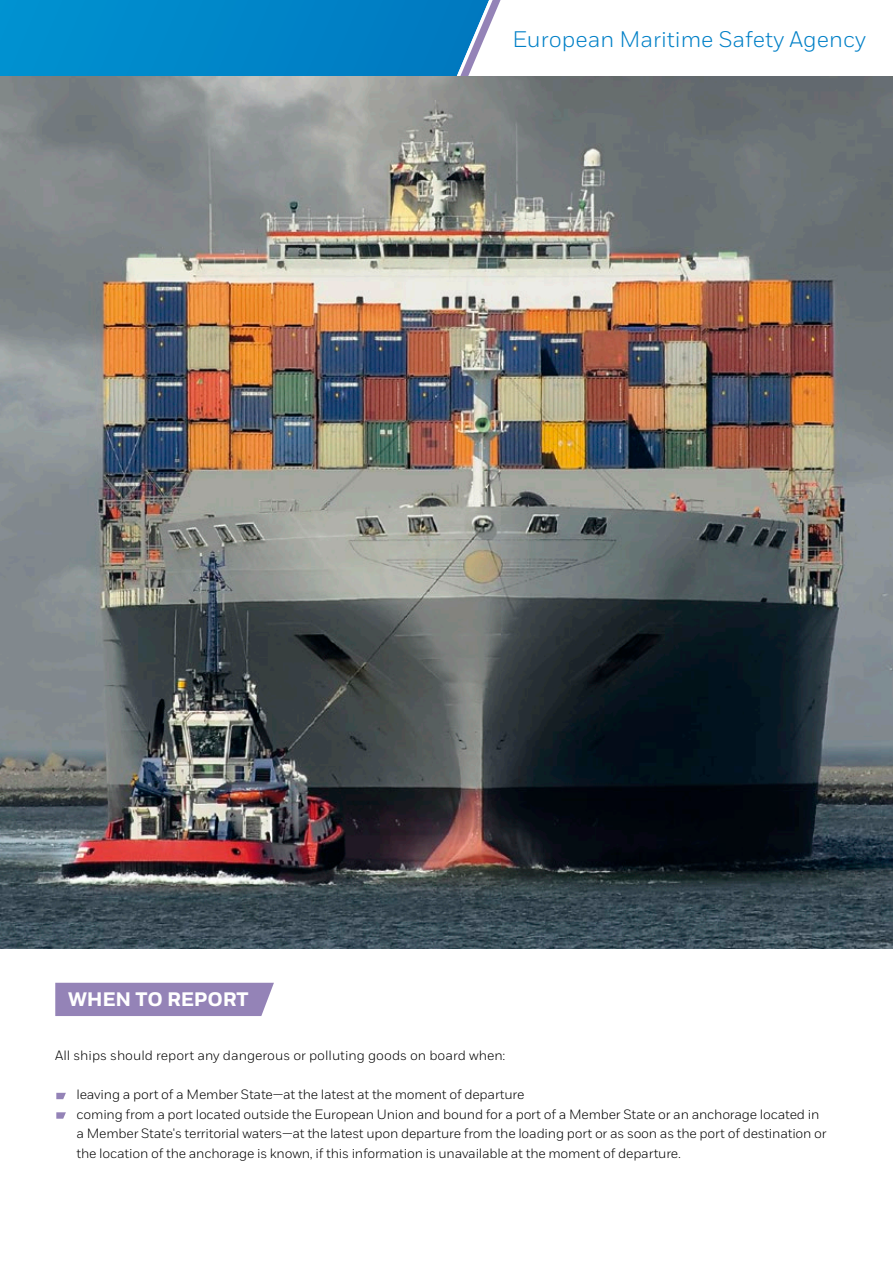
<style>
.page{position:relative;width:893px;height:1263px;background:#fff}
.page>*{position:absolute;margin:0;border:0;box-sizing:border-box;transform-origin:0 0}
.t1{font:300 22.5px "Fort";color:#0080c7}
.t2{font:700 19.5px "Fort";letter-spacing:-.01em;color:#fff}
.t3{font:300 13.5px/19.5px "Fort";letter-spacing:-.015em;color:#000}
</style>
<div class="page">
<svg style="left:0;top:0;width:509px;height:77px;background:#128cca"></svg>
<svg style="left:56px;top:1093px;width:10px;height:6px"></svg>
<svg style="left:56px;top:1112px;width:10px;height:7px"></svg>
<div style="left:55px;top:983px;width:219px;height:33px;background:#9483b7"></div>
<img style="left:0;top:77px;width:893px;height:871px">
<h1 class="t1" style="left:512px;top:26px;width:355px">European Maritime Safety Agency</h1>
<h2 class="t2" style="left:68px;top:987px;width:182px">WHEN TO REPORT</h2>
<p class="t3" style="left:55px;top:1046px;width:452px">All ships should report any dangerous or polluting goods on board when:</p>
<p class="t3" style="left:77px;top:1085px;width:752px">leaving a port of a Member State—at the latest at the moment of departure<br>coming from a port located outside the European Union and bound for a port of a Member State or an anchorage located in a Member State's territorial waters—at the latest upon departure from the loading port or as soon as the port of destination or the location of the anchorage is known, if this information is unavailable at the moment of departure.</p>
</div>
